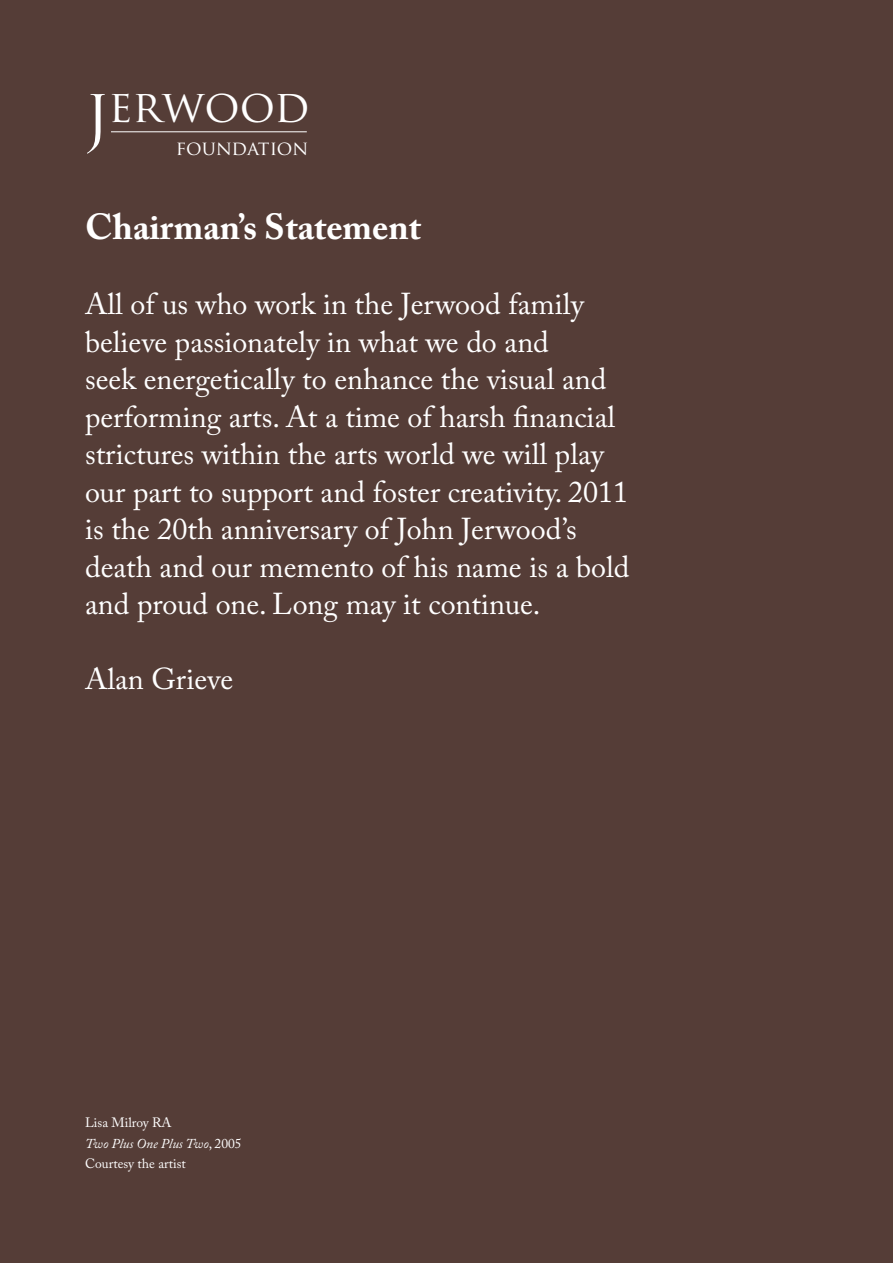
<style>
.page{position:relative;width:893px;height:1263px;background:#553d37}
.page>*{position:absolute;margin:0;border:0;box-sizing:border-box;transform-origin:0 0}
.t1{font:43.8px "Trajan Pro";color:#fff}
.t2{font:700 36px "Adobe Caslon Pro";color:#fff}
.t3{font:30px/37.5px "Adobe Caslon Pro";color:#fff}
.t4{font:19.35px "Trajan Pro";letter-spacing:-.01em;color:#fff}
.t5{font:13.5px/20.2px "Adobe Caslon Pro";color:#fff}
.s1{font-size:59.25px}
.s2{font-style:italic}
</style>
<div class="page">
<hr style="left:111px;top:131px;width:196px;height:1px;background:#fff">
<h1 class="t1" style="left:85px;top:78px;width:226px"><span class="s1">J</span>ERWOOD</h1>
<p class="t4" style="left:176px;top:136px;width:134px">FOUNDATION</p>
<p class="t2" style="left:85px;top:206px;width:338px">Chairman’s Statement</p>
<p class="t3" style="left:85px;top:285px;width:546px">All of us who work in the Jerwood family believe passionately in what we do and<br>seek energetically to enhance the visual and performing arts. At a time of harsh financial strictures within the arts world we will play our part to support and foster creativity. 2011 is the 20th anniversary of John Jerwood’s death and our memento of his name is a bold and proud one. Long may it continue.</p>
<p class="t3" style="left:85px;top:660px;width:150px">Alan Grieve</p>
<p class="t5" style="left:85px;top:1112px;width:158px">Lisa Milroy RA<br><span class="s2">Two Plus One Plus Two</span>, 2005<br>Courtesy the artist</p>
</div>
